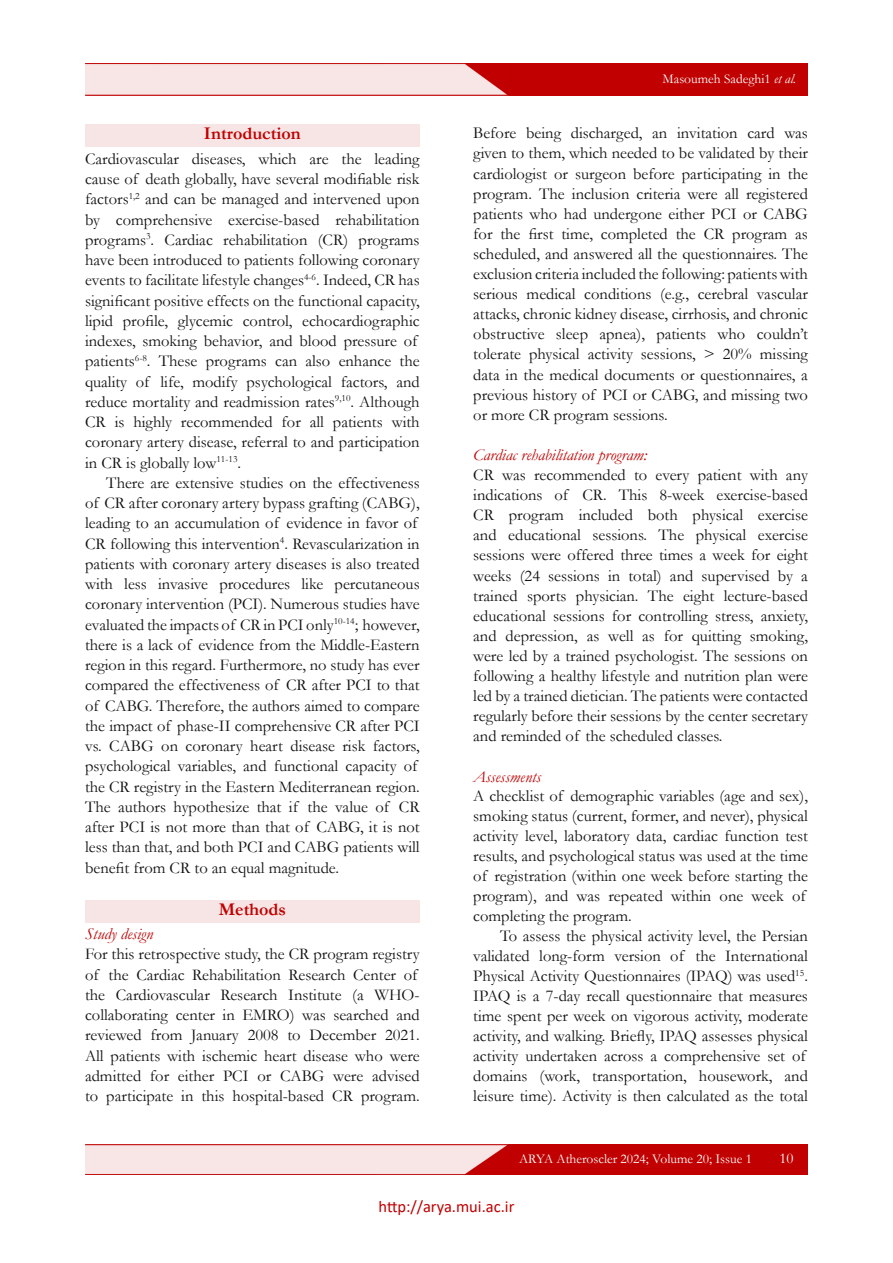
<style>
.page{position:relative;width:893px;height:1263px;background:#fff}
.page>*{position:absolute;margin:0;border:0;box-sizing:border-box;transform-origin:0 0}
.t1{font:700 18px "Garamond";color:#c00000}
.t2{font:16.5px/20.2px "Garamond";color:#111}
.t3{font:italic 16.5px "Garamond";color:#c00000}
.t4{font:16.5px "Calibri";color:#c00000}
.t5{font:15px "Garamond";color:#fff}
.t6{font:13.5px "Garamond";color:#fff}
.s1{font-style:italic}
</style>
<div class="page">
<img style="left:85px;top:1144px;width:723px;height:30px">
<img style="left:85px;top:64px;width:723px;height:31px">
<div style="left:85px;top:125px;width:335px;height:22px;background:#f7e4e4"></div>
<div style="left:85px;top:900px;width:335px;height:22px;background:#f7e4e4"></div>
<p class="t1" style="left:204px;top:121px;width:98px">Introduction</p>
<p class="t2" style="left:85px;top:148px;width:336px">Cardiovascular diseases, which are the leading cause of death globally, have several modifiable risk factors<sup>1,2</sup> and can be managed and intervened upon by comprehensive exercise-based rehabilitation programs<sup>3</sup>. Cardiac rehabilitation (CR) programs have been introduced to patients following coronary events to facilitate lifestyle changes<sup>4-6</sup>. Indeed, CR has significant positive effects on the functional capacity, lipid profile, glycemic control, echocardiographic indexes, smoking behavior, and blood pressure of patients<sup>6-8</sup>. These programs can also enhance the quality of life, modify psychological factors, and reduce mortality and readmission rates<sup>9,10</sup>. Although CR is highly recommended for all patients with coronary artery disease, referral to and participation in CR is globally low<sup>11-13</sup>.</p>
<p class="t2" style="left:85px;top:472px;width:336px;text-indent:21px">There are extensive studies on the effectiveness of CR after coronary artery bypass grafting (CABG), leading to an accumulation of evidence in favor of CR following this intervention<sup>4</sup>. Revascularization in patients with coronary artery diseases is also treated with less invasive procedures like percutaneous coronary intervention (PCI). Numerous studies have evaluated the impacts of CR in PCI only<sup>10-14</sup>; however, there is a lack of evidence from the Middle-Eastern region in this regard. Furthermore, no study has ever compared the effectiveness of CR after PCI to that of CABG. Therefore, the authors aimed to compare the impact of phase-II comprehensive CR after PCI vs. CABG on coronary heart disease risk factors, psychological variables, and functional capacity of the CR registry in the Eastern Mediterranean region.<br>The authors hypothesize that if the value of CR after PCI is not more than that of CABG, it is not less than that, and both PCI and CABG patients will benefit from CR to an equal magnitude.</p>
<p class="t1" style="left:219px;top:897px;width:69px">Methods</p>
<p class="t3" style="left:85px;top:923px;width:70px">Study design</p>
<p class="t2" style="left:85px;top:943px;width:336px">For this retrospective study, the CR program registry of the Cardiac Rehabilitation Research Center of the Cardiovascular Research Institute (a WHO&shy;collaborating center in EMRO) was searched and reviewed from January 2008 to December 2021.<br>All patients with ischemic heart disease who were admitted for either PCI or CABG were advised to participate in this hospital-based CR program.</p>
<p class="t6" style="left:663px;top:70px;width:135px">Masoumeh Sadeghi1 <span class="s1">et al.</span></p>
<p class="t2" style="left:473px;top:123px;width:336px;text-align:justify">Before being discharged, an invitation card was given to them, which needed to be validated by their cardiologist or surgeon before participating in the program. The inclusion criteria were all registered patients who had undergone either PCI or CABG for the first time, completed the CR program as scheduled, and answered all the questionnaires. The exclusion criteria included the following: patients with serious medical conditions (e.g., cerebral vascular attacks, chronic kidney disease, cirrhosis, and chronic obstructive sleep apnea), patients who couldn’t tolerate physical activity sessions, &gt; 20% missing data in the medical documents or questionnaires, a previous history of PCI or CABG, and missing two or more CR program sessions.</p>
<p class="t3" style="left:473px;top:443px;width:175px">Cardiac rehabilitation program:</p>
<p class="t2" style="left:473px;top:464px;width:336px;text-align:justify">CR was recommended to every patient with any indications of CR. This 8-week exercise-based CR program included both physical exercise and educational sessions. The physical exercise sessions were offered three times a week for eight weeks (24 sessions in total) and supervised by a trained sports physician. The eight lecture-based educational sessions for controlling stress, anxiety, and depression, as well as for quitting smoking, were led by a trained psychologist. The sessions on following a healthy lifestyle and nutrition plan were led by a trained dietician. The patients were contacted regularly before their sessions by the center secretary and reminded of the scheduled classes.</p>
<p class="t3" style="left:473px;top:765px;width:69px">Assessments</p>
<p class="t2" style="left:473px;top:786px;width:336px">A checklist of demographic variables (age and sex), smoking status (current, former, and never), physical activity level, laboratory data, cardiac function test results, and psychological status was used at the time of registration (within one week before starting the program), and was repeated within one week of completing the program.</p>
<p class="t2" style="left:473px;top:925px;width:336px;text-indent:27px">To assess the physical activity level, the Persian validated long-form version of the International Physical Activity Questionnaires (IPAQ) was used<sup>15</sup>.<br>IPAQ is a 7-day recall questionnaire that measures time spent per week on vigorous activity, moderate activity, and walking. Briefly, IPAQ assesses physical activity undertaken across a comprehensive set of domains (work, transportation, housework, and leisure time). Activity is then calculated as the total</p>
<p class="t6" style="left:519px;top:1150px;width:234px">ARYA Atheroscler 2024; Volume 20; Issue 1</p>
<p class="t5" style="left:779px;top:1148px;width:16px">10</p>
<p class="t4" style="left:379px;top:1195px;width:137px">http://arya.mui.ac.ir</p>
</div>
